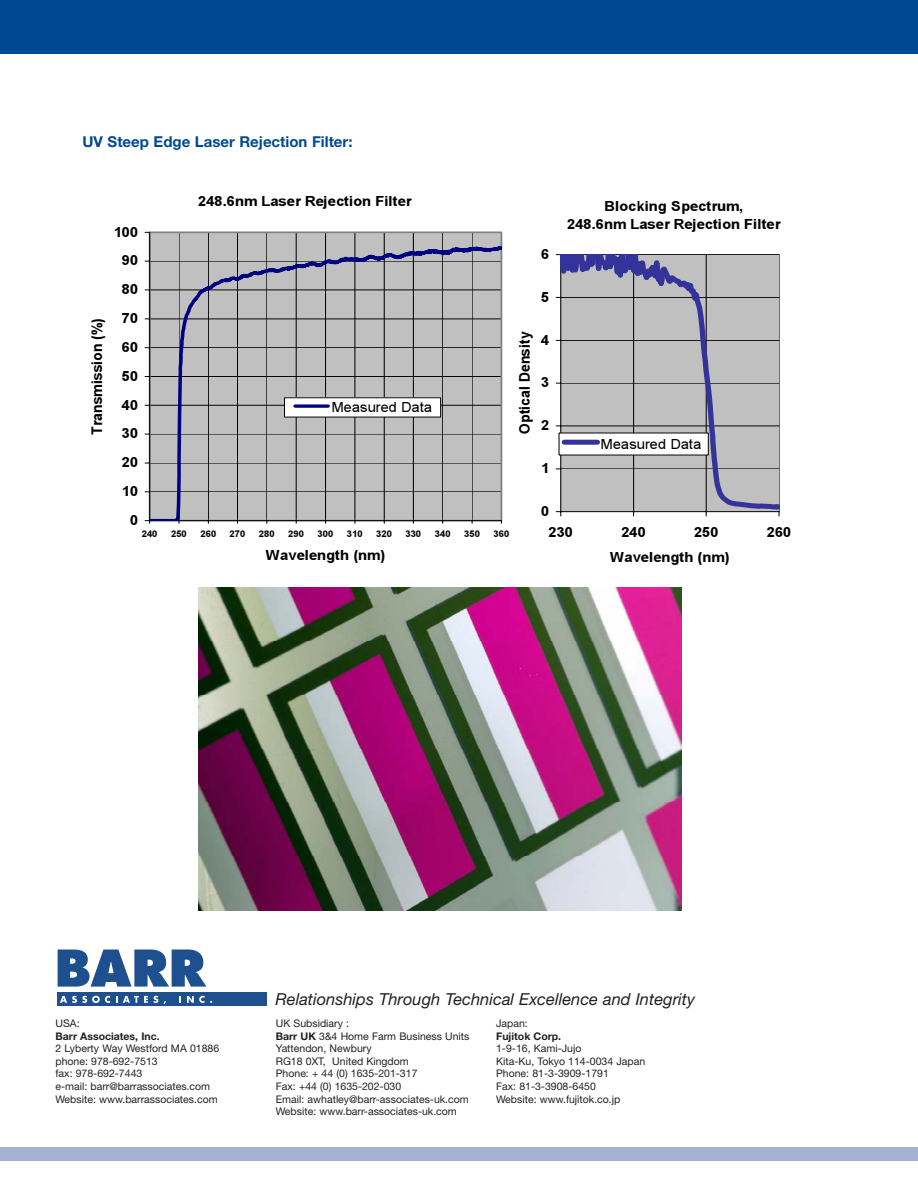
<style>
.page{position:relative;width:918px;height:1188px;background:#fff}
.page>*{position:absolute;margin:0;border:0;box-sizing:border-box;transform-origin:0 0}
.t1{font:italic 16.5px "Helvetica Neue";color:#231f20}
.t2{font:700 15px "Helvetica Neue";color:#004990}
.t3{font:14.85px "Arial Bold+T42+TBBNDD";color:#000;scale:.95 1}
.t4{font:13.95px/18.3px "Arial Bold+T42+TBBNDD";letter-spacing:-.005em;color:#000;text-align:center;scale:1.06 1}
.t5{font:13.95px "Arial+T42+SZZXPL";letter-spacing:-.005em;color:#000;scale:1.06 1}
.t6{font:10.5px/12.6px "Helvetica Neue";color:#231f20}
.t7{font:700 10.5px "Helvetica Neue";color:#231f20}
.t8{font:9.15px "Arial Bold+T42+TBBNDD";letter-spacing:-.01em;color:#000;scale:1.06 1}
.s1{font-weight:700}
</style>
<div class="page">
<div style="left:58px;top:993px;width:209px;height:13px;background:#1e508f"></div>
<svg style="left:58px;top:950px;width:148px;height:37px"></svg>
<svg style="left:60px;top:996px;width:50px;height:7px"></svg>
<svg style="left:116px;top:996px;width:42px;height:7px"></svg>
<svg style="left:179px;top:996px;width:2px;height:7px"></svg>
<svg style="left:187px;top:996px;width:17px;height:7px"></svg>
<div style="left:0;top:1148px;width:918px;height:13px;background:#a6b0d3"></div>
<div style="left:0;top:0;width:918px;height:54px;background:#004990"></div>
<div style="left:150px;top:232px;width:351px;height:289px;background:#c0c0c0"></div>
<hr style="left:150px;top:492px;width:351px;height:1px;background:#000">
<hr style="left:150px;top:463px;width:351px;height:1px;background:#000">
<hr style="left:150px;top:434px;width:351px;height:1px;background:#000">
<hr style="left:150px;top:405px;width:351px;height:1px;background:#000">
<hr style="left:150px;top:376px;width:351px;height:1px;background:#000">
<hr style="left:150px;top:348px;width:351px;height:1px;background:#000">
<hr style="left:150px;top:319px;width:351px;height:1px;background:#000">
<hr style="left:150px;top:290px;width:351px;height:1px;background:#000">
<hr style="left:150px;top:261px;width:351px;height:1px;background:#000">
<hr style="left:179px;top:232px;width:1px;height:289px;background:#000">
<hr style="left:208px;top:232px;width:1px;height:289px;background:#000">
<hr style="left:237px;top:232px;width:1px;height:289px;background:#000">
<hr style="left:267px;top:232px;width:1px;height:289px;background:#000">
<hr style="left:296px;top:232px;width:1px;height:289px;background:#000">
<hr style="left:325px;top:232px;width:1px;height:289px;background:#000">
<hr style="left:355px;top:232px;width:1px;height:289px;background:#000">
<hr style="left:384px;top:232px;width:1px;height:289px;background:#000">
<hr style="left:413px;top:232px;width:1px;height:289px;background:#000">
<hr style="left:443px;top:232px;width:1px;height:289px;background:#000">
<hr style="left:472px;top:232px;width:1px;height:289px;background:#000">
<hr style="left:149px;top:232px;width:1px;height:289px;background:#000">
<svg style="left:174px;top:240px;width:329px;height:282px"></svg>
<svg style="left:145px;top:516px;width:35px;height:7px"></svg>
<div style="left:285px;top:398px;width:156px;height:19px;background:#fff"></div>
<svg style="left:295px;top:404px;width:33px;height:4px"></svg>
<svg style="left:556px;top:254px;width:224px;height:262px;background:#b1b1b8"></svg>
<div style="left:559px;top:433px;width:149px;height:22px;background:#fff"></div>
<div style="left:564px;top:440px;width:33px;height:5px;background:#33339a"></div>
<img style="left:199px;top:588px;width:482px;height:322px">
<h2 class="t2" style="left:82px;top:136px;width:272px">UV Steep Edge Laser Rejection Filter:</h2>
<h3 class="t3" style="left:88px;top:435px;width:124px;rotate:-90deg">Transmission (%)</h3>
<h3 class="t4" style="left:114px;top:223px;width:25px">100</h3>
<h3 class="t4" style="left:122px;top:251px;width:17px">90</h3>
<h3 class="t4" style="left:122px;top:280px;width:17px">80</h3>
<h3 class="t4" style="left:122px;top:309px;width:17px">70</h3>
<h3 class="t4" style="left:122px;top:338px;width:17px">60</h3>
<h3 class="t4" style="left:122px;top:367px;width:17px">50</h3>
<h3 class="t4" style="left:122px;top:396px;width:17px">40</h3>
<h3 class="t4" style="left:122px;top:424px;width:17px">30</h3>
<h3 class="t4" style="left:122px;top:453px;width:17px">20</h3>
<h3 class="t4" style="left:122px;top:482px;width:17px">10</h3>
<h3 class="t4" style="left:130px;top:511px;width:9px">0</h3>
<h3 class="t4" style="left:198px;top:192px;width:203px">248.6nm Laser Rejection Filter</h3>
<h3 class="t5" style="left:332px;top:399px;width:97px">Measured Data</h3>
<p class="t8" style="left:142px;top:529px;width:17px">240</p>
<p class="t8" style="left:171px;top:529px;width:17px">250</p>
<p class="t8" style="left:200px;top:529px;width:17px">260</p>
<p class="t8" style="left:230px;top:529px;width:17px">270</p>
<p class="t8" style="left:259px;top:529px;width:17px">280</p>
<p class="t8" style="left:288px;top:529px;width:17px">290</p>
<p class="t8" style="left:318px;top:529px;width:17px">300</p>
<p class="t8" style="left:347px;top:529px;width:17px">310</p>
<p class="t8" style="left:376px;top:529px;width:17px">320</p>
<p class="t8" style="left:405px;top:529px;width:17px">330</p>
<p class="t8" style="left:435px;top:529px;width:17px">340</p>
<p class="t8" style="left:464px;top:529px;width:17px">350</p>
<p class="t8" style="left:493px;top:529px;width:17px">360</p>
<h3 class="t4" style="left:266px;top:546px;width:114px">Wavelength (nm)</h3>
<h3 class="t4" style="left:541px;top:245px;width:9px">6</h3>
<h3 class="t4" style="left:541px;top:288px;width:9px">5</h3>
<h3 class="t3" style="left:516px;top:434px;width:109px;rotate:-90deg">Optical Density</h3>
<h3 class="t4" style="left:541px;top:331px;width:9px">4</h3>
<h3 class="t4" style="left:541px;top:373px;width:9px">3</h3>
<h3 class="t4" style="left:541px;top:416px;width:9px">2</h3>
<h3 class="t4" style="left:541px;top:459px;width:9px">1</h3>
<h3 class="t4" style="left:567px;top:197px;width:203px">Blocking Spectrum,<br>248.6nm Laser Rejection Filter</h3>
<h3 class="t5" style="left:601px;top:436px;width:97px">Measured Data</h3>
<h3 class="t4" style="left:541px;top:502px;width:9px">0</h3>
<h3 class="t4" style="left:549px;top:523px;width:25px">230</h3>
<h3 class="t4" style="left:621px;top:523px;width:25px">240</h3>
<h3 class="t4" style="left:694px;top:523px;width:25px">250</h3>
<h3 class="t4" style="left:767px;top:523px;width:25px">260</h3>
<h3 class="t4" style="left:610px;top:548px;width:114px">Wavelength (nm)</h3>
<p class="t6" style="left:56px;top:1018px;width:26px">USA:</p>
<p class="t7" style="left:56px;top:1032px;width:106px">Barr Associates, Inc.</p>
<p class="t6" style="left:56px;top:1043px;width:165px">2 Lyberty Way Westford MA 01886 phone: 978-692-7513<br>fax: 978-692-7443<br>e-mail: barr@barrassociates.com<br>Website: www.barrassociates.com</p>
<h1 class="t1" style="left:276px;top:993px;width:421px">Relationships Through Technical Excellence and Integrity</h1>
<p class="t6" style="left:276px;top:1018px;width:195px">UK Subsidiary :<br><span class="s1">Barr UK</span> 3&amp;4 Home Farm Business Units<br>Yattendon, Newbury<br>RG18 0XT, United Kingdom<br>Phone: + 44 (0) 1635-201-317<br>Fax: +44 (0) 1635-202-030<br>Email: awhatley@barr-associates-uk.com<br>Website: www.barr-associates-uk.com</p>
<p class="t6" style="left:496px;top:1018px;width:33px">Japan:</p>
<p class="t7" style="left:496px;top:1032px;width:67px">Fujitok Corp.</p>
<p class="t6" style="left:496px;top:1043px;width:151px">1-9-16, Kami-Jujo<br>Kita-Ku, Tokyo 114-0034 Japan<br>Phone: 81-3-3909-1791<br>Fax: 81-3-3908-6450<br>Website: www.fujitok.co.jp</p>
</div>
